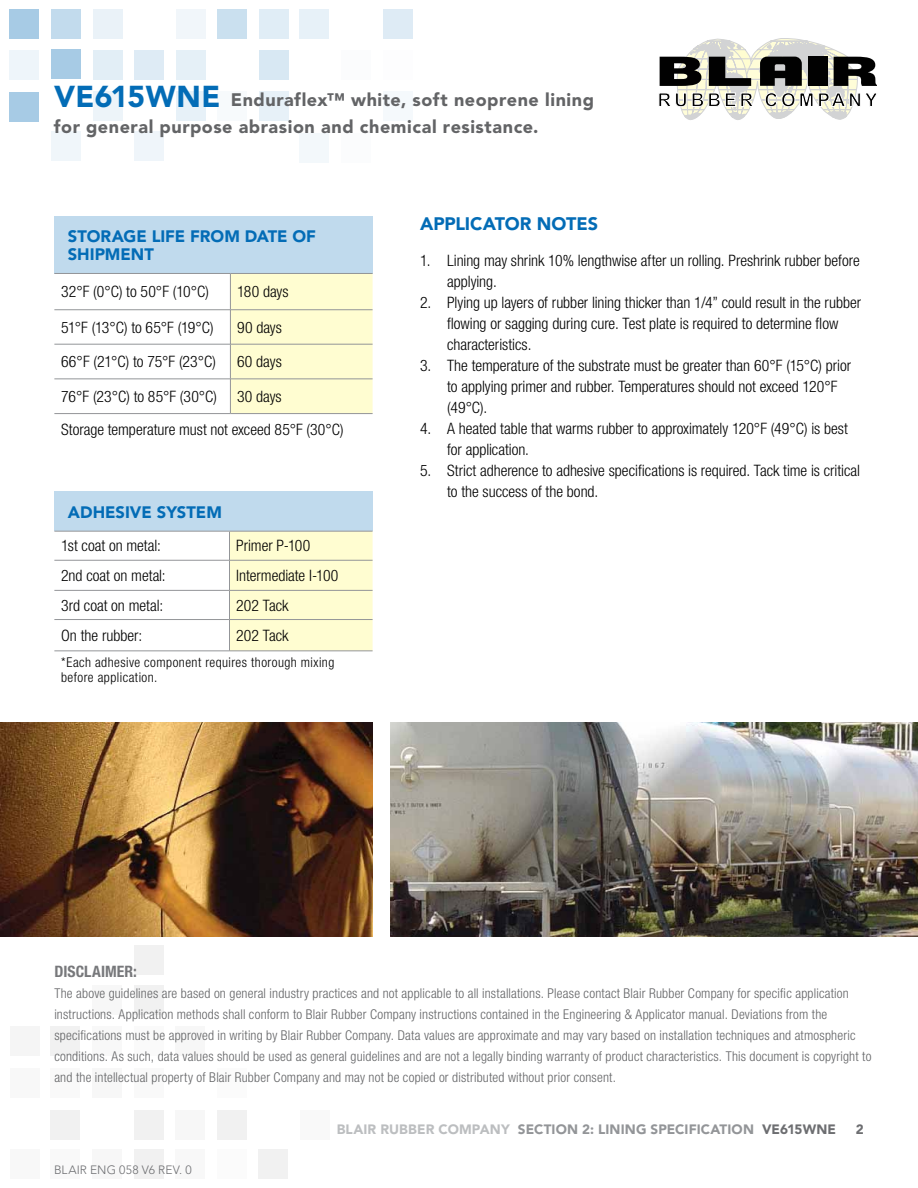
<style>
.page{position:relative;width:918px;height:1188px;background:#fff}
.page>*{position:absolute;margin:0;border:0;box-sizing:border-box;transform-origin:0 0}
.t1{font:900 18px/27px "Avenir LT Std";letter-spacing:.03em;color:#636466}
.t2{font:900 18px "Avenir LT Std";letter-spacing:-.01em;color:#036cb6}
.t3{font:900 16.5px/18px "Avenir LT Std";color:#036cb6}
.t4{font:300 condensed 15.75px/21px "Helvetica Neue LT Std";letter-spacing:-.005em;color:#000}
.t5{font:700 condensed 15.75px "Helvetica Neue LT Std";color:#77787b}
.t6{font:300 condensed 13.5px/21px "Helvetica Neue LT Std";letter-spacing:.015em;color:#636466}
.t7{font:300 condensed 13.5px/15px "Helvetica Neue LT Std";letter-spacing:.035em;color:#000}
.t8{font:900 13.5px "Avenir LT Std";letter-spacing:.01em;color:#939598}
.t9{font:900 13.5px "Avenir LT Std";letter-spacing:.01em;color:#bcbec0}
.t10{font:900 13.5px "Avenir LT Std";color:#6d6e71}
.t11{font:300 12px "Avenir LT Std";letter-spacing:.01em;color:#6d6e71}
.s1{font-size:30px;color:#036cb6}
.s2{color:#bcbec0}
.s3{color:#6d6e71}
</style>
<div class="page">
<div style="left:259px;top:1150px;width:29px;height:29px;background:#f1f1f1"></div>
<div style="left:217px;top:1150px;width:29px;height:29px;background:#fbfbfb"></div>
<div style="left:176px;top:1150px;width:29px;height:29px;background:#f8f8f8"></div>
<div style="left:134px;top:1150px;width:29px;height:29px;background:#f1f1f1"></div>
<div style="left:92px;top:1150px;width:30px;height:29px;background:#f7f7f7"></div>
<div style="left:51px;top:1150px;width:29px;height:29px;background:#f9f9f9"></div>
<div style="left:10px;top:1150px;width:30px;height:29px;background:#f8f8f8"></div>
<div style="left:300px;top:1110px;width:30px;height:29px;background:#f9f9f9"></div>
<div style="left:217px;top:1110px;width:29px;height:29px;background:#f1f1f1"></div>
<div style="left:176px;top:1110px;width:29px;height:29px;background:#f7f7f7"></div>
<div style="left:134px;top:1110px;width:29px;height:29px;background:#f1f1f1"></div>
<div style="left:51px;top:1110px;width:29px;height:29px;background:#f1f1f1"></div>
<div style="left:217px;top:1068px;width:29px;height:30px;background:#fbfbfb"></div>
<div style="left:134px;top:1068px;width:29px;height:30px;background:#f9f9f9"></div>
<div style="left:92px;top:1068px;width:30px;height:30px;background:#f7f7f7"></div>
<div style="left:51px;top:1068px;width:29px;height:30px;background:#f9f9f9"></div>
<div style="left:10px;top:1068px;width:30px;height:30px;background:#f8f8f8"></div>
<div style="left:176px;top:1027px;width:29px;height:29px;background:#f7f7f7"></div>
<div style="left:134px;top:1027px;width:29px;height:29px;background:#fafafa"></div>
<div style="left:92px;top:1027px;width:30px;height:29px;background:#f8f8f8"></div>
<div style="left:51px;top:1027px;width:29px;height:29px;background:#f1f1f1"></div>
<div style="left:134px;top:985px;width:29px;height:29px;background:#f1f1f1"></div>
<div style="left:92px;top:985px;width:30px;height:29px;background:#f7f7f7"></div>
<div style="left:10px;top:1027px;width:30px;height:29px;background:#f5f5f5"></div>
<div style="left:134px;top:945px;width:29px;height:30px;background:#f1f1f1"></div>
<div style="left:51px;top:9px;width:30px;height:29px;background:#c2dbed"></div>
<div style="left:93px;top:9px;width:29px;height:29px;background:#eaf2f8"></div>
<div style="left:176px;top:9px;width:29px;height:29px;background:#f1f6fa"></div>
<div style="left:218px;top:9px;width:29px;height:29px;background:#cae0ef"></div>
<div style="left:259px;top:9px;width:30px;height:29px;background:#e0edf6"></div>
<div style="left:300px;top:9px;width:29px;height:29px;background:#e7f1f8"></div>
<div style="left:383px;top:9px;width:29px;height:29px;background:#deebf5"></div>
<div style="left:10px;top:50px;width:29px;height:29px;background:#eef5fa"></div>
<div style="left:93px;top:50px;width:29px;height:29px;background:#e2eef6"></div>
<div style="left:135px;top:50px;width:29px;height:29px;background:#deebf5"></div>
<div style="left:176px;top:50px;width:29px;height:29px;background:#e5f0f7"></div>
<div style="left:259px;top:50px;width:30px;height:29px;background:#d8e8f3"></div>
<div style="left:93px;top:92px;width:29px;height:29px;background:#edf4f9"></div>
<div style="left:176px;top:92px;width:29px;height:29px;background:#e7f1f8"></div>
<div style="left:218px;top:92px;width:29px;height:29px;background:#f7fafc"></div>
<div style="left:259px;top:92px;width:30px;height:29px;background:#e7f1f8"></div>
<div style="left:341px;top:50px;width:30px;height:29px;background:#fbfcfd"></div>
<div style="left:383px;top:92px;width:29px;height:29px;background:#f5f9fc"></div>
<div style="left:341px;top:133px;width:30px;height:30px;background:#fbfcfd"></div>
<div style="left:10px;top:9px;width:29px;height:29px;background:#a7cbe5"></div>
<div style="left:51px;top:49px;width:30px;height:29px;background:#a7cbe5"></div>
<div style="left:10px;top:93px;width:29px;height:29px;background:#a7cbe5"></div>
<div style="left:135px;top:131px;width:29px;height:30px;background:#eff5fa"></div>
<div style="left:51px;top:131px;width:30px;height:30px;background:#f0f6fa"></div>
<div style="left:299px;top:133px;width:29px;height:30px;background:#f3f8fb"></div>
<svg style="left:659px;top:38px;width:218px;height:82px"></svg>
<img style="left:391px;top:723px;width:527px;height:213px">
<div style="left:54px;top:492px;width:319px;height:39px;background:#c0daed"></div>
<hr style="left:54px;top:531px;width:175px;height:1px;background:#939598">
<hr style="left:54px;top:560px;width:175px;height:1px;background:#939598">
<hr style="left:54px;top:590px;width:175px;height:1px;background:#939598">
<svg style="left:229px;top:531px;width:144px;height:120px;background:#f9f7ce"></svg>
<hr style="left:54px;top:619px;width:175px;height:1px;background:#939598">
<hr style="left:230px;top:619px;width:143px;height:1px;background:#939598">
<hr style="left:229px;top:620px;width:1px;height:31px;background:#939598">
<hr style="left:54px;top:651px;width:175px;height:1px;background:#939598">
<hr style="left:230px;top:651px;width:143px;height:1px;background:#939598">
<div style="left:54px;top:216px;width:319px;height:57px;background:#c0daed"></div>
<div style="left:231px;top:274px;width:142px;height:139px;background:#fffdd1"></div>
<hr style="left:54px;top:273px;width:176px;height:1px;background:#939598">
<hr style="left:230px;top:273px;width:143px;height:1px;background:#939598">
<hr style="left:230px;top:274px;width:1px;height:36px;background:#939598">
<hr style="left:54px;top:309px;width:176px;height:1px;background:#939598">
<hr style="left:230px;top:309px;width:143px;height:1px;background:#939598">
<hr style="left:230px;top:310px;width:1px;height:34px;background:#939598">
<hr style="left:54px;top:344px;width:176px;height:1px;background:#939598">
<hr style="left:230px;top:344px;width:143px;height:1px;background:#939598">
<hr style="left:230px;top:344px;width:1px;height:35px;background:#939598">
<hr style="left:54px;top:379px;width:176px;height:1px;background:#939598">
<hr style="left:230px;top:379px;width:143px;height:1px;background:#939598">
<hr style="left:230px;top:379px;width:1px;height:34px;background:#939598">
<hr style="left:54px;top:413px;width:176px;height:1px;background:#939598">
<hr style="left:230px;top:413px;width:143px;height:1px;background:#939598">
<img style="left:0;top:723px;width:373px;height:213px">
<p class="t1" style="left:54px;top:86px;width:542px"><span class="s1">VE615WNE</span> Enduraflex™ white, soft neoprene lining for general purpose abrasion and chemical resistance.</p>
<p class="t3" style="left:68px;top:227px;width:250px">Storage Life From Date of<br>Shipmen</p>
<p class="t3" style="left:144px;top:245px;width:11px">t</p>
<p class="t4" style="left:61px;top:281px;width:149px">32°F (0°C) to 50°F (10°C)</p>
<p class="t4" style="left:237px;top:281px;width:53px">180 days</p>
<p class="t4" style="left:61px;top:316px;width:154px">51°F (13°C) to 65°F (19°C)</p>
<p class="t4" style="left:237px;top:316px;width:46px">90 days</p>
<p class="t4" style="left:61px;top:351px;width:156px">66°F (21°C) to 75°F (23°C)</p>
<p class="t4" style="left:237px;top:351px;width:46px">60 days</p>
<p class="t4" style="left:61px;top:386px;width:157px">76°F (23°C) to 85°F (30°C)</p>
<p class="t4" style="left:61px;top:380px;width:284px;line-height:33.2px;text-indent:176px">30 days<br>Storage temperature must not exceed 85°F (30°C)</p>
<p class="t3" style="left:68px;top:503px;width:141px">Adhes ive System</p>
<p class="t4" style="left:61px;top:535px;width:101px">1st coat on metal:</p>
<p class="t4" style="left:236px;top:535px;width:76px">Primer P-100</p>
<p class="t4" style="left:61px;top:565px;width:106px">2nd coat on metal:</p>
<p class="t4" style="left:236px;top:565px;width:104px">Intermediate I-100</p>
<p class="t4" style="left:61px;top:594px;width:104px">3rd coat on metal:</p>
<p class="t4" style="left:236px;top:594px;width:54px">202 Tack</p>
<p class="t4" style="left:61px;top:625px;width:83px">On the rubber:</p>
<p class="t4" style="left:236px;top:625px;width:54px">202 Tack</p>
<p class="t7" style="left:61px;top:655px;width:275px">*Each adhesive component requires thorough mixing before application.</p>
<p class="t2" style="left:420px;top:212px;width:168px">Applicator Notes</p>
<p class="t4" style="left:447px;top:249px;width:414px;text-indent:-27px">1. Lining may shrink 10% lengthwise after un rolling. Preshrink rubber before applying.</p>
<p class="t4" style="left:447px;top:291px;width:416px;text-indent:-27px">2. Plying up layers of rubber lining thicker than 1/4” could result in the rubber flowing or sagging during cure. Test plate is required to determine flow characteristics.</p>
<p class="t4" style="left:447px;top:354px;width:406px;text-indent:-27px">3. The temperature of the substrate must be greater than 60°F (15°C) prior to applying primer and rubber. Temperatures should not exceed 120°F (49°C).</p>
<p class="t4" style="left:447px;top:417px;width:402px;text-indent:-27px">4. A heated table that warms rubber to approximately 120°F (49°C) is best for application.</p>
<p class="t4" style="left:447px;top:459px;width:415px;text-indent:-27px">5. Strict adherence to adhesive specifications is required. Tack time is critical to the success of the bond.</p>
<p class="t5" style="left:54px;top:962px;width:18px">DISCLAIMER</p>
<p class="t5" style="left:133px;top:962px;width:5px">:</p>
<p class="t6" style="left:54px;top:982px;width:819px">The above guidelines are based on general industry practices and not applicable to all installations. Please contact Blair Rubber Company for specific application instructions. Application methods shall conform to Blair Rubber Company instructions contained in the Engineering &amp; Applicator manual. Deviations from the specifications must be approved in writing by Blair Rubber Company. Data values are approximate and may vary based on installation techniques and atmospheric conditions. As such, data values should be used as general guidelines and are not a legally binding warranty of product characteristics. This document is copyright to and the intellectual property of Blair Rubber Company and may not be copied or distributed without prior consent.</p>
<p class="t11" style="left:54px;top:1163px;width:139px">BLAIR ENG 058 V6 Rev. 0</p>
<p class="t9" style="left:337px;top:1121px;width:72px">Blair Rubbe</p>
<p class="t8" style="left:426px;top:1121px;width:412px"><span class="s2">r Company</span> Section 2: Lin ing Specification <span class="s3">VE615WNE</span></p>
<p class="t10" style="left:856px;top:1121px;width:9px">2</p>
</div>
